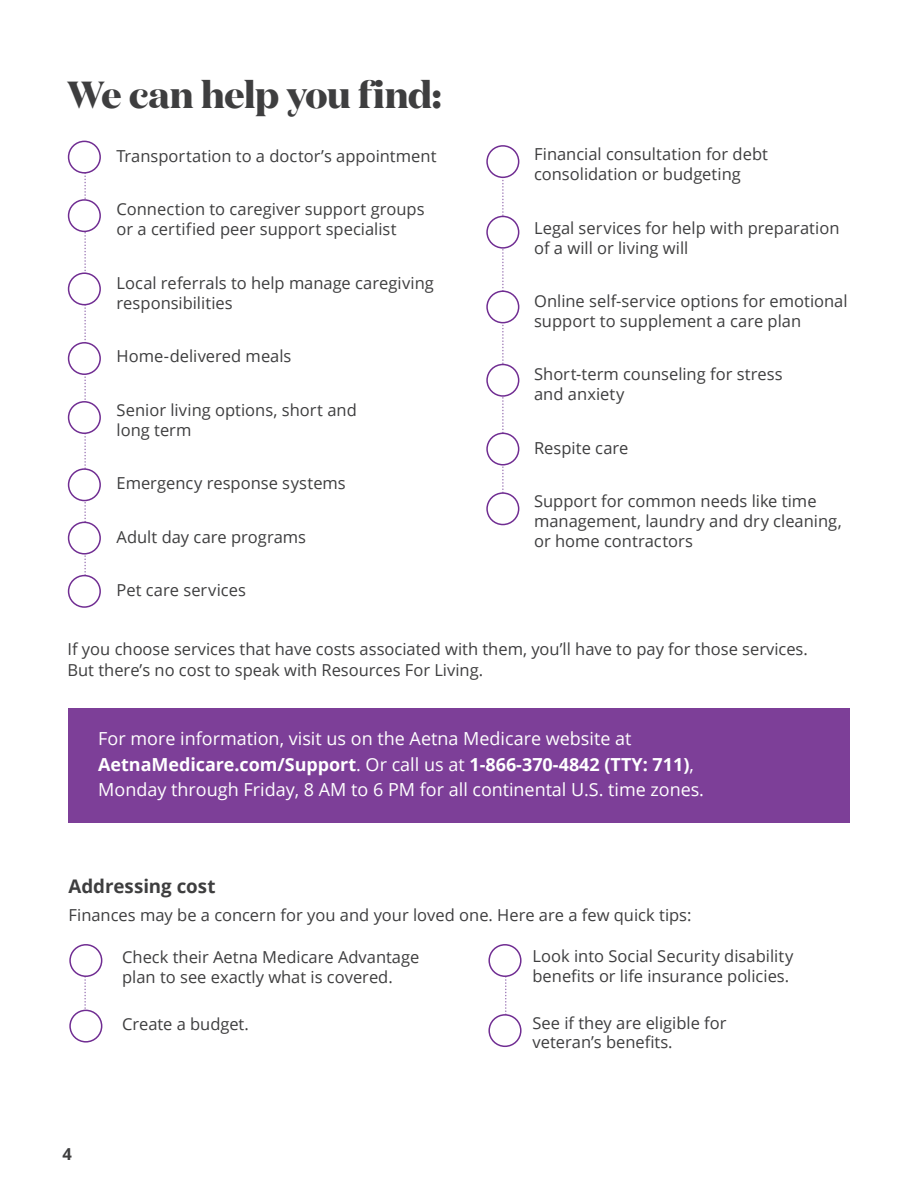
<style>
.page{position:relative;width:918px;height:1188px;background:#fff}
.page>*{position:absolute;margin:0;border:0;box-sizing:border-box;transform-origin:0 0}
.t1{font:700 37.5px "Domaine Display";letter-spacing:-.01em;color:#3e3e3f}
.t2{font:700 18.75px "Open Sans";color:#3e3e3f}
.t3{font:18px/25.5px "Open Sans";color:#fff}
.t4{font:16.5px/19.8px "Open Sans";color:#3e3e3f}
.t5{font:700 16.5px "Open Sans";color:#3e3e3f}
.s1{font-weight:700}
</style>
<div class="page">
<svg style="left:84px;top:175px;width:2px;height:400px"></svg>
<div style="left:68px;top:141px;width:33px;height:33px;border:2px solid #702d92;border-radius:50%"></div>
<div style="left:69px;top:273px;width:31px;height:32px;background:#fff;border-radius:50%"></div>
<div style="left:68px;top:272px;width:33px;height:33px;border:2px solid #702d92;border-radius:50%"></div>
<div style="left:69px;top:402px;width:31px;height:31px;background:#fff;border-radius:50%"></div>
<div style="left:68px;top:401px;width:33px;height:33px;border:2px solid #702d92;border-radius:50%"></div>
<div style="left:69px;top:522px;width:31px;height:32px;background:#fff;border-radius:50%"></div>
<div style="left:68px;top:522px;width:33px;height:33px;border:2px solid #702d92;border-radius:50%"></div>
<div style="left:68px;top:575px;width:33px;height:33px;border:2px solid #702d92;border-radius:50%"></div>
<div style="left:69px;top:200px;width:31px;height:31px;background:#fff;border-radius:50%"></div>
<div style="left:68px;top:199px;width:33px;height:33px;border:2px solid #702d92;border-radius:50%"></div>
<div style="left:69px;top:343px;width:31px;height:31px;background:#fff;border-radius:50%"></div>
<div style="left:68px;top:342px;width:33px;height:33px;border:2px solid #702d92;border-radius:50%"></div>
<div style="left:69px;top:469px;width:31px;height:32px;background:#fff;border-radius:50%"></div>
<div style="left:68px;top:468px;width:33px;height:33px;border:2px solid #702d92;border-radius:50%"></div>
<svg style="left:502px;top:178px;width:2px;height:314px"></svg>
<div style="left:486px;top:145px;width:33px;height:33px;border:2px solid #702d92;border-radius:50%"></div>
<div style="left:487px;top:216px;width:32px;height:32px;background:#fff;border-radius:50%"></div>
<div style="left:486px;top:216px;width:33px;height:33px;border:2px solid #702d92;border-radius:50%"></div>
<div style="left:487px;top:291px;width:32px;height:32px;background:#fff;border-radius:50%"></div>
<div style="left:486px;top:290px;width:33px;height:33px;border:2px solid #702d92;border-radius:50%"></div>
<div style="left:487px;top:365px;width:32px;height:31px;background:#fff;border-radius:50%"></div>
<div style="left:486px;top:364px;width:33px;height:33px;border:2px solid #702d92;border-radius:50%"></div>
<div style="left:487px;top:433px;width:32px;height:32px;background:#fff;border-radius:50%"></div>
<div style="left:486px;top:433px;width:33px;height:33px;border:2px solid #702d92;border-radius:50%"></div>
<div style="left:486px;top:492px;width:33px;height:33px;border:2px solid #702d92;border-radius:50%"></div>
<div style="left:68px;top:708px;width:782px;height:115px;background:#7d3f98"></div>
<svg style="left:84px;top:977px;width:2px;height:33px"></svg>
<div style="left:69px;top:944px;width:33px;height:33px;border:2px solid #702d92;border-radius:50%"></div>
<div style="left:69px;top:1010px;width:33px;height:33px;border:2px solid #702d92;border-radius:50%"></div>
<svg style="left:505px;top:977px;width:2px;height:37px"></svg>
<div style="left:488px;top:944px;width:34px;height:33px;border:2px solid #702d92;border-radius:50%"></div>
<div style="left:488px;top:1014px;width:34px;height:33px;border:2px solid #702d92;border-radius:50%"></div>
<h3 class="t1" style="left:68px;top:67px;width:375px">We can help you find:</h3>
<p class="t4" style="left:117px;top:146px;width:321px">Transportation to a doctor’s appointment</p>
<p class="t4" style="left:117px;top:199px;width:310px">Connection to caregiver support groups or a certified peer support specialist</p>
<p class="t4" style="left:117px;top:273px;width:319px">Local referrals to help manage caregiving responsibilities</p>
<p class="t4" style="left:117px;top:346px;width:176px">Home-delivered meals</p>
<p class="t4" style="left:117px;top:399px;width:242px">Senior living options, short and long term</p>
<p class="t4" style="left:117px;top:473px;width:231px">Emergency response systems</p>
<p class="t4" style="left:117px;top:526px;width:191px">Adult day care programs</p>
<p class="t4" style="left:117px;top:580px;width:131px">Pet care services</p>
<p class="t4" style="left:534px;top:144px;width:235px">Financial consultation for debt consolidation or budgeting</p>
<p class="t4" style="left:534px;top:217px;width:307px">Legal services for help with preparation of a will or living will</p>
<p class="t4" style="left:534px;top:291px;width:315px">Online self-service options for emotional support to supplement a care plan</p>
<p class="t4" style="left:534px;top:364px;width:250px">Short-term counseling for stress and anxiety</p>
<p class="t4" style="left:534px;top:437px;width:96px">Respite care</p>
<p class="t4" style="left:534px;top:491px;width:309px">Support for common needs like time management, laundry and dry cleaning, or home contractors</p>
<p class="t4" style="left:67px;top:638px;width:742px;line-height:21px">If you choose services that have costs associated with them, you’ll have to pay for those services.<br>But there’s no cost to speak with Resources For Living.</p>
<p class="t3" style="left:98px;top:725px;width:607px">For more information, visit us on the Aetna Medicare website at<br><span class="s1">AetnaMedicare.com/Support</span>. Or call us at <span class="s1">1-866-370-4842 (TTY: 711)</span>,<br>Monday through Friday, 8 AM to 6 PM for all continental U.S. time zones.</p>
<h3 class="t2" style="left:69px;top:873px;width:148px">Addressing cost</h3>
<p class="t4" style="left:69px;top:904px;width:625px">Finances may be a concern for you and your loved one. Here are a few quick tips:</p>
<p class="t4" style="left:122px;top:947px;width:299px">Check their Aetna Medicare Advantage plan to see exactly what is covered.</p>
<p class="t4" style="left:122px;top:1013px;width:128px">Create a budget.</p>
<p class="t4" style="left:532px;top:946px;width:262px">Look into Social Security disability benefits or life insurance policies.</p>
<p class="t4" style="left:532px;top:1012px;width:196px">See if they are eligible for veteran’s benefits.</p>
<p class="t5" style="left:62px;top:1142px;width:11px">4</p>
</div>
